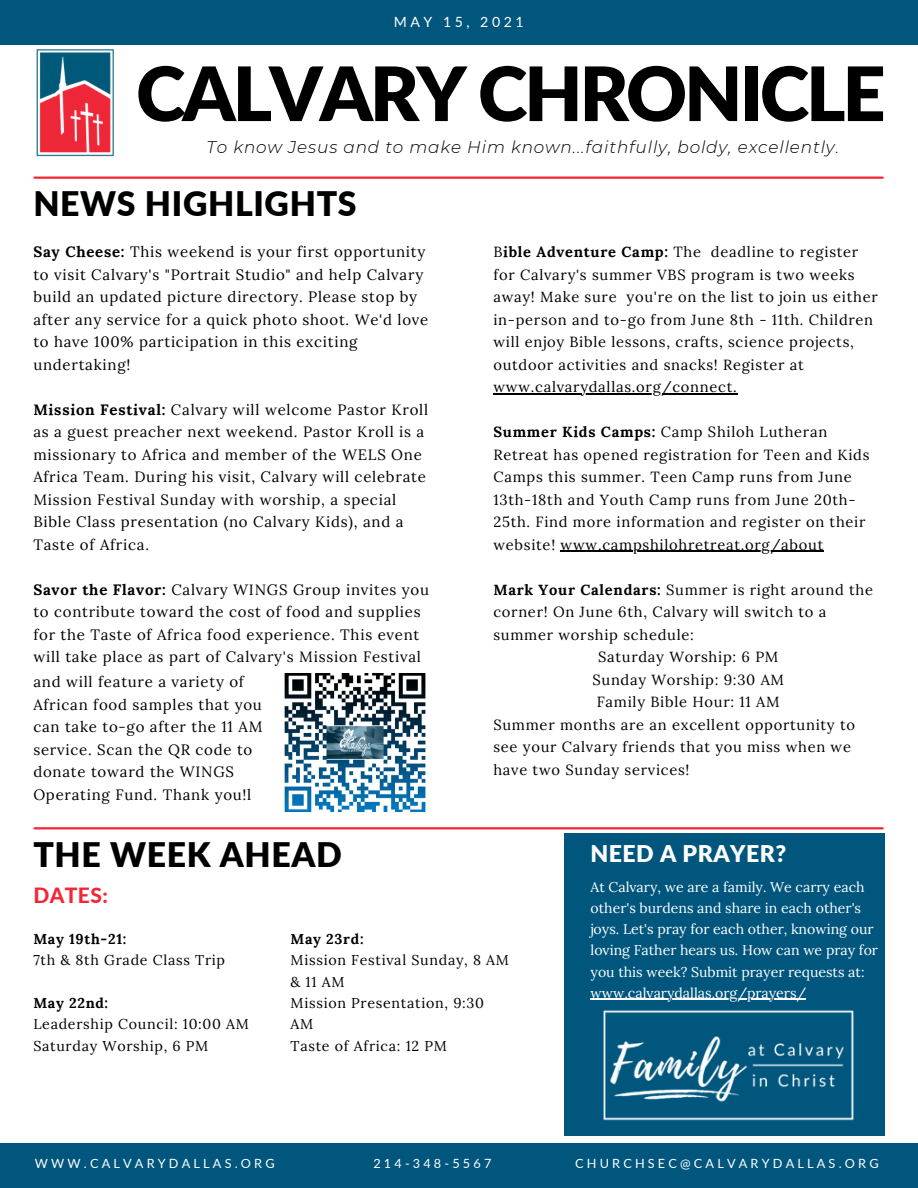
<style>
.page{position:relative;width:918px;height:1188px;background:#fff}
.page>*{position:absolute;margin:0;border:0;box-sizing:border-box;transform-origin:0 0}
.t1{font:900 75px "Lato";letter-spacing:-.04em;color:#000}
.t2{font:900 33.75px "Lato";letter-spacing:.02em;color:#000}
.t3{font:900 23.1px "Lato";letter-spacing:.02em;color:#fff}
.t4{font:800 21px "Lato";letter-spacing:.02em;color:#f42534}
.t5{font:italic 300 16.95px "Montserrat";letter-spacing:.05em;color:#000}
.t6{font:15px/22.5px "Lora";letter-spacing:.05em;color:#000}
.t7{font:14.7px/22.5px "Lora";letter-spacing:.05em;color:#000}
.t8{font:14.25px/21.3px "Lora";letter-spacing:.05em;color:#000}
.t9{font:700 14.25px "Lora";letter-spacing:.05em;color:#000}
.t10{font:14.1px/21.1px "Lora";color:#fff}
.t11{font:14.1px "Lato";letter-spacing:.25em;color:#fff}
.t12{font:12.75px "Lato";letter-spacing:.25em;color:#fff}
.s1{font-weight:700}
</style>
<div class="page">
<img style="left:284px;top:674px;width:142px;height:137px">
<div style="left:0;top:0;width:918px;height:44px;background:#00567d"></div>
<div style="left:564px;top:834px;width:320px;height:302px;background:#00567d"></div>
<img style="left:603px;top:1010px;width:251px;height:111px">
<div style="left:0;top:1143px;width:918px;height:45px;background:#00567d"></div>
<hr style="left:493px;top:393px;width:245px;height:1px;background:#000">
<hr style="left:561px;top:551px;width:263px;height:1px;background:#000">
<hr style="left:34px;top:177px;width:849px;height:2px;background:#f42534">
<img style="left:10px;top:44px;width:130px;height:135px">
<hr style="left:591px;top:999px;width:215px;height:1px;background:#fff">
<hr style="left:34px;top:827px;width:849px;height:2px;background:#f42534">
<p class="t11" style="left:394px;top:13px;width:131px">MAY 15, 2021</p>
<p class="t1" style="left:136px;top:47px;width:751px">CALVARY CHRONICLE</p>
<p class="t5" style="left:207px;top:136px;width:634px">To know Jesus and to make Him known...faithfully, boldy, excellently.</p>
<p class="t2" style="left:33px;top:182px;width:325px">NEWS HIGHLIGHTS</p>
<p class="t6" style="left:33px;top:240px;width:396px"><span class="s1">Say Cheese:</span> This weekend is your first opportunity to visit Calvary's "Portrait Studio" and help Calvary build an updated picture directory. Please stop by after any service for a quick photo shoot. We'd love to have 100% participation in this exciting undertaking!</p>
<p class="t6" style="left:33px;top:398px;width:396px"><span class="s1">Mission Festival:</span> Calvary will welcome Pastor Kroll as a guest preacher next weekend. Pastor Kroll is a missionary to Africa and member of the WELS One Africa Team. During his visit, Calvary will celebrate Mission Festival Sunday with worship, a special Bible Class presentation (no Calvary Kids), and a Taste of Africa.</p>
<p class="t6" style="left:33px;top:578px;width:397px"><span class="s1">Savor the Flavor:</span> Calvary WINGS Group invites you to contribute toward the cost of food and supplies for the Taste of Africa food experience. This event will take place as part of Calvary's Mission Festival</p>
<p class="t6" style="left:33px;top:670px;width:231px">and will feature a variety of<br>African food samples that you can take to-go after the 11 AM service. Scan the QR code to donate toward the WINGS<br>Operating Fund. Thank you!l</p>
<p class="t7" style="left:493px;top:241px;width:386px">B<span class="s1">ible Adventure Camp:</span> The deadline to register for Calvary's summer VBS program is two weeks away! Make sure you're on the list to join us either in-person and to-go from June 8th - 11th. Children will enjoy Bible lessons, crafts, science projects, outdoor activities and snacks! Register at www.calvarydallas.org/connect.</p>
<p class="t7" style="left:493px;top:421px;width:378px"><span class="s1">Summer Kids Camps:</span> Camp Shiloh Lutheran Retreat has opened registration for Teen and Kids Camps this summer. Teen Camp runs from June 13th-18th and Youth Camp runs from June 20th-25th. Find more information and register on their website! www.campshilohretreat.org/about</p>
<p class="t7" style="left:493px;top:578px;width:381px"><span class="s1">Mark Your Calendars:</span> Summer is right around the corner! On June 6th, Calvary will switch to a summer worship schedule:</p>
<p class="t7" style="left:598px;top:646px;width:182px">Saturday Worship: 6 PM</p>
<p class="t7" style="left:592px;top:668px;width:193px">Sunday Worship: 9:30 AM</p>
<p class="t7" style="left:597px;top:691px;width:184px">Family Bible Hour: 11 AM</p>
<p class="t7" style="left:493px;top:713px;width:363px">Summer months are an excellent opportunity to see your Calvary friends that you miss when we have two Sunday services!</p>
<p class="t2" style="left:33px;top:833px;width:310px">THE WEEK AHEAD</p>
<p class="t4" style="left:33px;top:883px;width:76px">DATES:</p>
<p class="t9" style="left:33px;top:930px;width:95px">May 19th-21:</p>
<p class="t8" style="left:33px;top:949px;width:193px">7th &amp; 8th Grade Class Trip</p>
<p class="t9" style="left:33px;top:994px;width:76px">May 22nd:</p>
<p class="t8" style="left:33px;top:1014px;width:217px">Leadership Council: 10:00 AM</p>
<p class="t8" style="left:33px;top:1035px;width:176px">Saturday Worship, 6 PM</p>
<p class="t9" style="left:291px;top:930px;width:75px">May 23rd:</p>
<p class="t8" style="left:291px;top:949px;width:220px">Mission Festival Sunday, 8 AM &amp; 11 AM</p>
<p class="t8" style="left:291px;top:992px;width:195px">Mission Presentation, 9:30<br>AM</p>
<p class="t8" style="left:291px;top:1035px;width:158px">Taste of Africa: 12 PM</p>
<p class="t3" style="left:591px;top:839px;width:197px">NEED A PRAYER?</p>
<p class="t10" style="left:591px;top:876px;width:289px">At Calvary, we are a family. We carry each other's burdens and share in each other's joys. Let's pray for each other, knowing our loving Father hears us. How can we pray for you this week? Submit prayer requests at: www.calvarydallas.org/prayers/</p>
<p class="t12" style="left:35px;top:1155px;width:241px">WWW.CALVARYDALLAS.ORG</p>
<p class="t12" style="left:373px;top:1155px;width:120px">214-348-5567</p>
<p class="t12" style="left:575px;top:1155px;width:305px">CHURCHSEC@CALVARYDALLAS.ORG</p>
</div>
